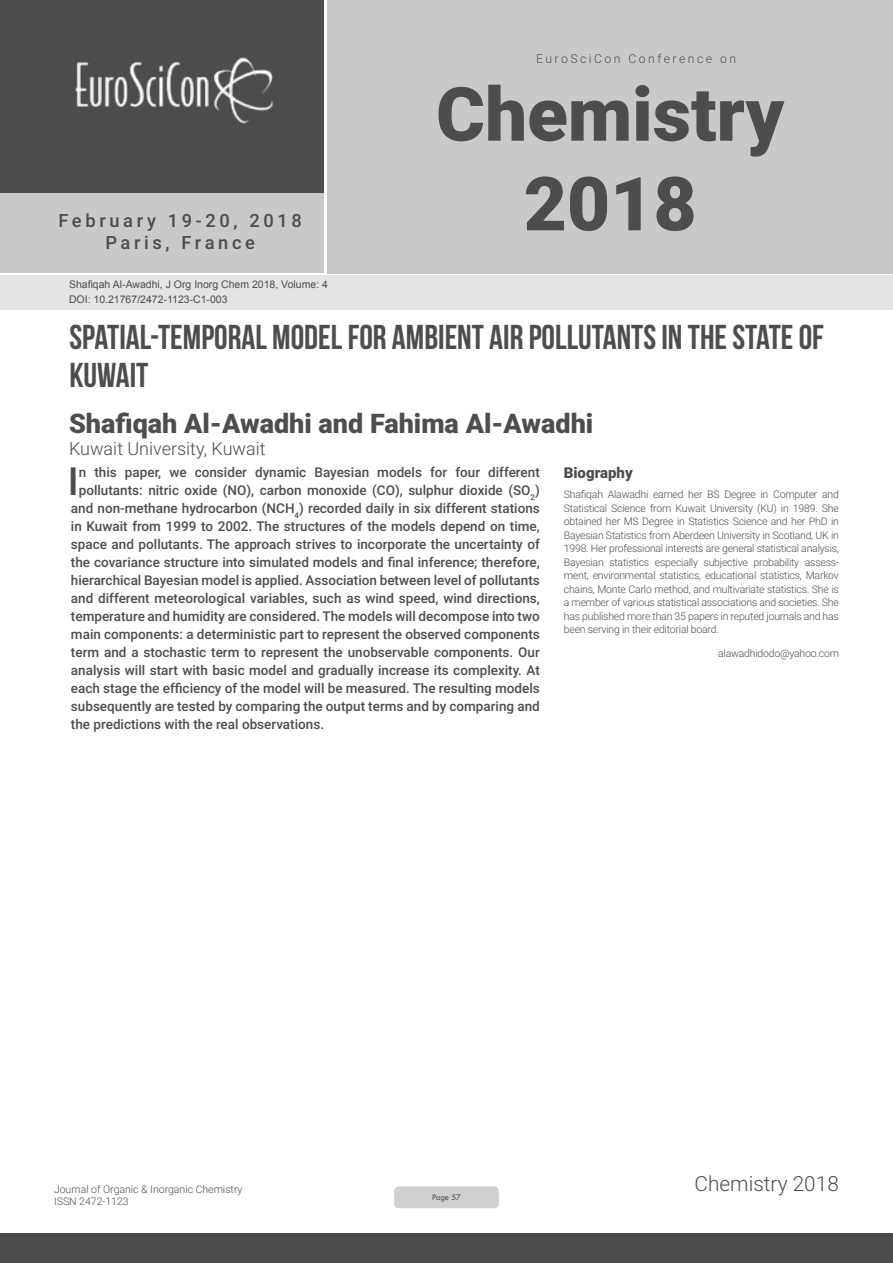
<style>
.page{position:relative;width:893px;height:1263px;background:#fff}
.page>*{position:absolute;margin:0;border:0;box-sizing:border-box;transform-origin:0 0}
.t1{font:900 74.7px/89.6px "Roboto";color:#4d4d4f;text-align:center}
.t2{font:500 38.85px "Roboto";color:#4d4d4f}
.t3{font:34.5px/38px "Bebas Neue";color:#4d4d4f}
.t4{font:900 27px "Roboto";color:#4d4d4f}
.t5{font:300 20.85px "Roboto";color:#4d4d4f}
.t6{font:500 18.3px/21.9px "Roboto";letter-spacing:.2em;color:#4d4d4f;text-align:center}
.t7{font:300 18px "Roboto";color:#4d4d4f}
.t8{font:900 15px "Roboto";color:#4d4d4f}
.t9{font:500 13.5px "Roboto";color:#4d4d4f}
.t10{font:300 12.3px "Roboto";letter-spacing:.2em;color:#4d4d4f}
.t11{font:300 10.5px/13.5px "Roboto";letter-spacing:-.02em;color:#4d4d4f;text-align:justify}
.t12{font:10.5px/14.4px "Arial";color:#4d4d4f}
.t13{font:300 10.5px "Roboto";color:#4d4d4f}
.t14{font:9px "Tw Cen";letter-spacing:-.02em;color:#4d4d4f;scale:.95 1}
</style>
<div class="page">
<div style="left:0;top:0;width:323px;height:193px;background:#4d4d4f"></div>
<div style="left:1px;top:193px;width:323px;height:80px;background:#c9c9ca"></div>
<div style="left:327px;top:0;width:566px;height:273px;background:#c9c9ca"></div>
<img style="left:75px;top:57px;width:199px;height:67px">
<div style="left:0;top:1233px;width:893px;height:30px;background:#4d4d4f"></div>
<div style="left:1px;top:275px;width:892px;height:35px;background:#e4e4e4"></div>
<div style="left:394px;top:1186px;width:105px;height:22px;background:#cfd0d2;border-radius:4px"></div>
<h3 class="t6" style="left:58px;top:209px;width:245px">February 19-20, 2018<br>Paris, France</h3>
<p class="t12" style="left:69px;top:278px;width:260px">Shafiqah Al-Awadhi, J Org Inorg Chem 2018, Volume: 4<br>DOI: 10.21767/2472-1123-C1-003</p>
<p class="t10" style="left:536px;top:50px;width:201px">EuroSciCon Conference on</p>
<h1 class="t1" style="left:436px;top:67px;width:350px">Chemistry<br>2018</h1>
<h3 class="t3" style="left:69px;top:318px;width:756px">SPATIAL-TEMPORAL MODEL FOR AMBIENT AIR POLLUTANTS IN THE STATE OF<br>KUWAIT</h3>
<h3 class="t4" style="left:69px;top:404px;width:526px">Shafiqah Al-Awadhi and Fahima Al-Awadhi</h3>
<h3 class="t7" style="left:69px;top:436px;width:198px">Kuwait University, Kuwait</h3>
<h2 class="t2" style="left:68px;top:454px;width:12px">I</h2>
<p class="t9" style="left:79px;top:463px;width:462px">n this paper, we consider dynamic Bayesian models for four different</p>
<p class="t9" style="left:79px;top:481px;width:462px">pollutants: nitric oxide (NO), carbon monoxide (CO), sulphur dioxide (SO<sub>2</sub>)</p>
<p class="t9" style="left:71px;top:499px;width:470px">and non-methane hydrocarbon (NCH<sub>4</sub>) recorded daily in six different stations</p>
<p class="t9" style="left:71px;top:517px;width:470px">in Kuwait from 1999 to 2002. The structures of the models depend on time,</p>
<p class="t9" style="left:71px;top:535px;width:470px">space and pollutants. The approach strives to incorporate the uncertainty of</p>
<p class="t9" style="left:71px;top:553px;width:470px">the covariance structure into simulated models and final inference; therefore,</p>
<p class="t9" style="left:71px;top:571px;width:470px">hierarchical Bayesian model is applied. Association between level of pollutants</p>
<p class="t9" style="left:71px;top:589px;width:470px">and different meteorological variables, such as wind speed, wind directions,</p>
<p class="t9" style="left:71px;top:607px;width:470px">temperature and humidity are considered. The models will decompose into two</p>
<p class="t9" style="left:71px;top:625px;width:470px">main components: a deterministic part to represent the observed components</p>
<p class="t9" style="left:71px;top:643px;width:470px">term and a stochastic term to represent the unobservable components. Our</p>
<p class="t9" style="left:71px;top:661px;width:470px">analysis will start with basic model and gradually increase its complexity. At</p>
<p class="t9" style="left:71px;top:679px;width:470px">each stage the efficiency of the model will be measured. The resulting models</p>
<p class="t9" style="left:71px;top:697px;width:470px">subsequently are tested by comparing the output terms and by comparing and</p>
<p class="t9" style="left:71px;top:715px;width:255px">the predictions with the real observations.</p>
<p class="t8" style="left:564px;top:462px;width:70px">Biography</p>
<p class="t11" style="left:564px;top:487px;width:277px">Shafiqah Alawadhi earned her BS Degree in Computer and Statistical Science from Kuwait University (KU) in 1989. She obtained her MS Degree in Statistics Science and her PhD in Bayesian Statistics from Aberdeen University in Scotland, UK in 1998. Her professional interests are general statistical analysis, Bayesian statistics especially subjective probability assess&shy;ment, environmental statistics, educational statistics, Markov chains, Monte Carlo method, and multivariate statistics. She is a member of various statistical associations and societies. She has published more than 35 papers in reputed journals and has been serving in their editorial board.</p>
<p class="t11" style="left:718px;top:646px;width:122px">alawadhidodo@yahoo.com</p>
<p class="t13" style="left:54px;top:1181px;width:190px">Journal of Organic &amp; Inorganic Chemistry</p>
<h3 class="t5" style="left:695px;top:1169px;width:146px">Chemistry 2018</h3>
<p class="t13" style="left:54px;top:1194px;width:76px">ISSN 2472-1123</p>
<p class="t14" style="left:432px;top:1192px;width:32px">Page 57</p>
</div>
